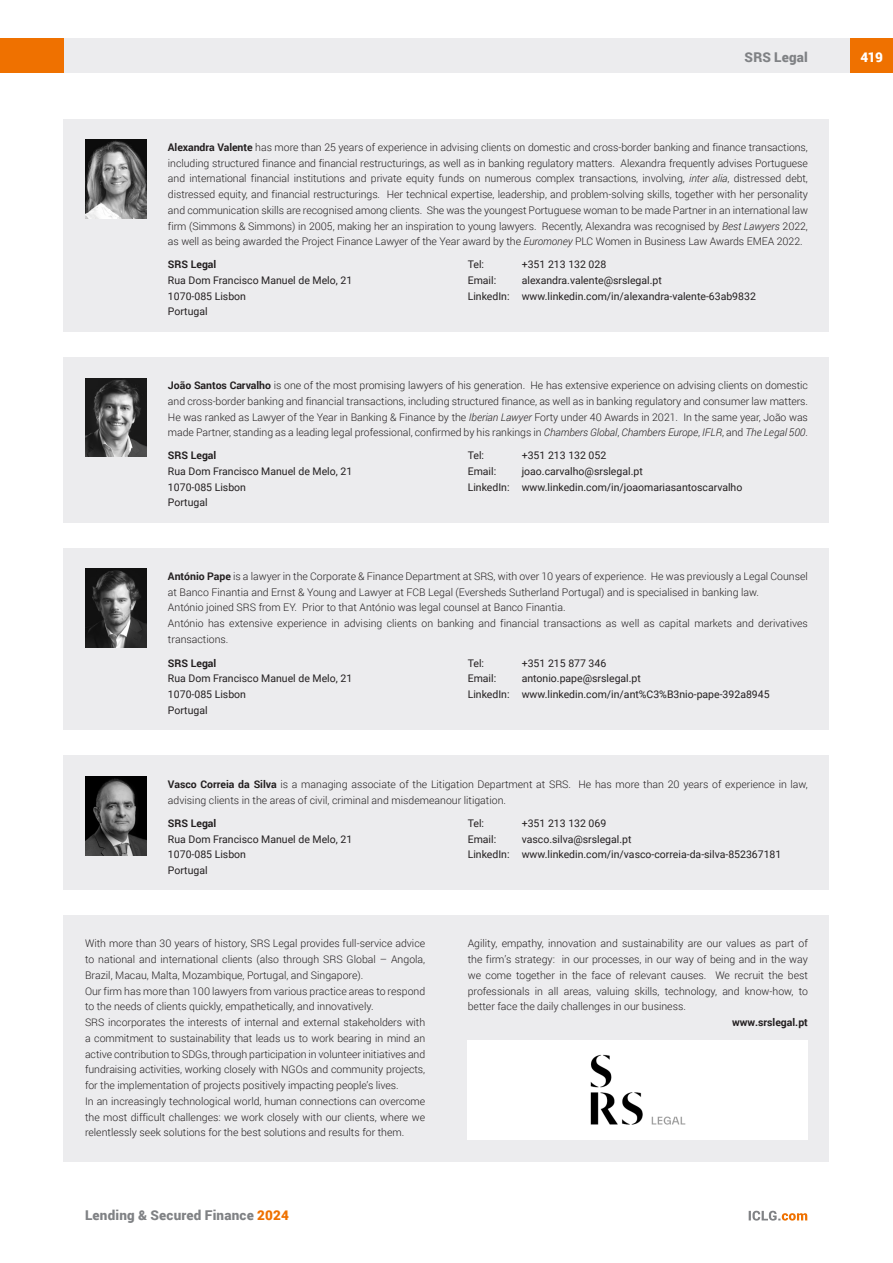
<style>
.page{position:relative;width:893px;height:1263px;background:#fff}
.page>*{position:absolute;margin:0;border:0;box-sizing:border-box;transform-origin:0 0}
.t1{font:900 13.5px "Roboto";letter-spacing:.015em;color:#808285}
.t2{font:900 13.5px "Roboto";color:#fff}
.t3{font:300 10.5px/15.8px "Roboto";color:#231f20;text-align:justify}
.t4{font:10.5px/15.8px "Roboto";color:#231f20}
.t5{font:700 10.5px "Roboto";color:#231f20}
.s1{font-weight:700}
.s2{font-style:italic}
.s3{color:#ef7100}
</style>
<div class="page">
<div style="left:64px;top:38px;width:786px;height:34px;background:#ececee"></div>
<div style="left:850px;top:38px;width:43px;height:34px;background:#ef7100"></div>
<div style="left:0;top:38px;width:64px;height:34px;background:#ef7100"></div>
<svg style="left:749px;top:1211px;width:58px;height:9px"></svg>
<div style="left:64px;top:119px;width:765px;height:212px;background:#ececee"></div>
<img style="left:85px;top:140px;width:61px;height:79px">
<div style="left:64px;top:357px;width:765px;height:165px;background:#ececee"></div>
<img style="left:85px;top:378px;width:61px;height:79px">
<div style="left:64px;top:915px;width:765px;height:247px;background:#ececee"></div>
<div style="left:468px;top:1040px;width:340px;height:100px;background:#fff"></div>
<img style="left:590px;top:1054px;width:96px;height:71px">
<div style="left:64px;top:548px;width:765px;height:181px;background:#ececee"></div>
<img style="left:85px;top:569px;width:61px;height:79px">
<div style="left:64px;top:755px;width:765px;height:135px;background:#ececee"></div>
<img style="left:85px;top:777px;width:61px;height:78px">
<p class="t1" style="left:745px;top:48px;width:65px">SRS Legal</p>
<p class="t3" style="left:168px;top:139px;width:642px"><span class="s1">Alexandra Valente</span> has more than 25 years of experience in advising clients on domestic and cross-border banking and finance transactions, including structured finance and financial restructurings, as well as in banking regulatory matters. Alexandra frequently advises Portuguese and international financial institutions and private equity funds on numerous complex transactions, involving, <span class="s2">inter alia</span>, distressed debt, distressed equity, and financial restructurings. Her technical expertise, leadership, and problem-solving skills, together with her personality and communication skills are recognised among clients. She was the youngest Portuguese woman to be made Partner in an international law firm (Simmons &amp; Simmons) in 2005, making her an inspiration to young lawyers. Recently, Alexandra was recognised by <span class="s2">Best Lawyers</span> 2022, as well as being awarded the Project Finance Lawyer of the Year award by the <span class="s2">Euromoney</span> PLC Women in Business Law Awards EMEA 2022.</p>
<p class="t5" style="left:168px;top:257px;width:50px">SRS Legal</p>
<p class="t4" style="left:168px;top:272px;width:186px">Rua Dom Francisco Manuel de Melo, 21<br>1070-085 Lisbon<br>Portugal</p>
<p class="t4" style="left:468px;top:256px;width:18px">Tel:</p>
<p class="t4" style="left:522px;top:256px;width:86px">+351 213 132 028</p>
<p class="t4" style="left:468px;top:272px;width:30px">Email:</p>
<p class="t4" style="left:468px;top:272px;width:290px;text-indent:54px">alexandra.valente@srslegal.pt<br>LinkedIn: www.linkedin.com/in/alexandra-valente-63ab9832</p>
<p class="t3" style="left:168px;top:377px;width:642px"><span class="s1">João Santos Carvalho</span> is one of the most promising lawyers of his generation. He has extensive experience on advising clients on domestic and cross-border banking and financial transactions, including structured finance, as well as in banking regulatory and consumer law matters.<br>He was ranked as Lawyer of the Year in Banking &amp; Finance by the <span class="s2">Iberian Lawyer</span> Forty under 40 Awards in 2021. In the same year, João was made Partner, standing as a leading legal professional, confirmed by his rankings in <span class="s2">Chambers Global</span>, <span class="s2">Chambers Europe</span>, <span class="s2">IFLR</span>, and <span class="s2">The Legal 500</span>.</p>
<p class="t5" style="left:168px;top:448px;width:50px">SRS Legal</p>
<p class="t4" style="left:168px;top:463px;width:186px">Rua Dom Francisco Manuel de Melo, 21<br>1070-085 Lisbon<br>Portugal</p>
<p class="t4" style="left:468px;top:447px;width:18px">Tel:</p>
<p class="t4" style="left:522px;top:447px;width:86px">+351 213 132 052</p>
<p class="t4" style="left:468px;top:463px;width:30px">Email:</p>
<p class="t4" style="left:468px;top:463px;width:276px;text-indent:54px">joao.carvalho@srslegal.pt<br>LinkedIn: www.linkedin.com/in/joaomariasantoscarvalho</p>
<p class="t3" style="left:168px;top:568px;width:641px;text-align:left"><span class="s1">António Pape</span> is a lawyer in the Corporate &amp; Finance Department at SRS, with over 10 years of experience. He was previously a Legal Counsel at Banco Finantia and Ernst &amp; Young and Lawyer at FCB Legal (Eversheds Sutherland Portugal) and is specialised in banking law.<br>António joined SRS from EY. Prior to that António was legal counsel at Banco Finantia.<br>António has extensive experience in advising clients on banking and financial transactions as well as capital markets and derivatives transactions.</p>
<p class="t5" style="left:168px;top:655px;width:50px">SRS Legal</p>
<p class="t4" style="left:168px;top:670px;width:186px">Rua Dom Francisco Manuel de Melo, 21<br>1070-085 Lisbon<br>Portugal</p>
<p class="t4" style="left:468px;top:654px;width:18px">Tel:</p>
<p class="t4" style="left:522px;top:654px;width:86px">+351 215 877 346</p>
<p class="t4" style="left:468px;top:670px;width:30px">Email:</p>
<p class="t4" style="left:468px;top:670px;width:303px;text-indent:54px">antonio.pape@srslegal.pt<br>LinkedIn: www.linkedin.com/in/ant%C3%B3nio-pape-392a8945</p>
<p class="t3" style="left:168px;top:776px;width:641px"><span class="s1">Vasco Correia da Silva</span> is a managing associate of the Litigation Department at SRS. He has more than 20 years of experience in law, advising clients in the areas of civil, criminal and misdemeanour litigation.</p>
<p class="t5" style="left:168px;top:816px;width:50px">SRS Legal</p>
<p class="t4" style="left:168px;top:831px;width:186px">Rua Dom Francisco Manuel de Melo, 21<br>1070-085 Lisbon<br>Portugal</p>
<p class="t4" style="left:468px;top:815px;width:18px">Tel:</p>
<p class="t4" style="left:522px;top:815px;width:86px">+351 213 132 069</p>
<p class="t4" style="left:468px;top:831px;width:30px">Email:</p>
<p class="t4" style="left:468px;top:831px;width:315px;text-indent:54px">vasco.silva@srslegal.pt<br>LinkedIn: www.linkedin.com/in/vasco-correia-da-silva-852367181</p>
<p class="t3" style="left:85px;top:935px;width:342px;text-align:left">With more than 30 years of history, SRS Legal provides full-service advice to national and international clients (also through SRS Global – Angola, Brazil, Macau, Malta, Mozambique, Portugal, and Singapore).<br>Our firm has more than 100 lawyers from various practice areas to respond to the needs of clients quickly, empathetically, and innovatively.<br>SRS incorporates the interests of internal and external stakeholders with a commitment to sustainability that leads us to work bearing in mind an active contribution to SDGs, through participation in volunteer initiatives and fundraising activities, working closely with NGOs and community projects, for the implementation of projects positively impacting people’s lives.<br>In an increasingly technological world, human connections can overcome the most difficult challenges: we work closely with our clients, where we relentlessly seek solutions for the best solutions and results for them.</p>
<p class="t3" style="left:468px;top:935px;width:342px">Agility, empathy, innovation and sustainability are our values as part of the firm’s strategy: in our processes, in our way of being and in the way we come together in the face of relevant causes. We recruit the best professionals in all areas, valuing skills, technology, and know-how, to better face the daily challenges in our business.</p>
<p class="t5" style="left:732px;top:1015px;width:77px">www.srslegal.pt</p>
<p class="t1" style="left:85px;top:1206px;width:205px">Lending &amp; Secured Finance <span class="s3">2024</span></p>
<p class="t2" style="left:861px;top:48px;width:24px">419</p>
</div>
